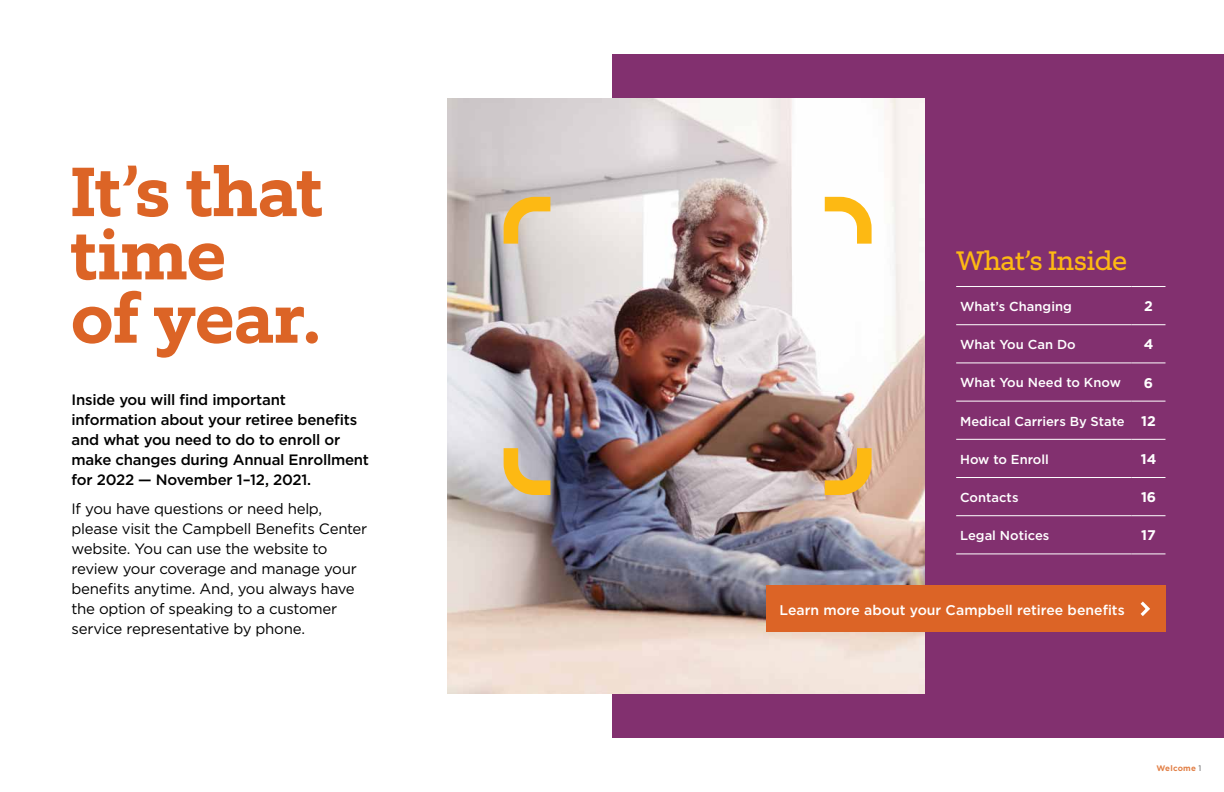
<style>
.page{position:relative;width:1224px;height:792px;background:#fff}
.page>*{position:absolute;margin:0;border:0;box-sizing:border-box;transform-origin:0 0}
.t1{font:700 70.2px/63.3px "Equip Slab";letter-spacing:-.01em;color:#dc6426}
.t2{font:27px "Equip Slab";letter-spacing:-.015em;color:#fdb913}
.t3{font:15px/20px "Gotham";letter-spacing:-.02em;color:#000}
.t4{font:500 15px/20px "Gotham";letter-spacing:-.015em;color:#000}
.t5{font:500 14px "Gotham";color:#fff}
.t6{font:700 14px "Gotham";color:#fff}
.t7{font:500 13px "Gotham";color:#fff}
.t8{font:700 8px "Gotham";letter-spacing:.03em;color:#e28047}
.s1{font-weight:700;font-size:14px}
.s2{font-weight:400;color:#58595b}
</style>
<div class="page">
<div style="left:612px;top:54px;width:612px;height:684px;background:#82306f"></div>
<img style="left:448px;top:99px;width:476px;height:594px">
<hr style="left:956px;top:286px;width:176px;height:1px;background:#fff">
<hr style="left:1132px;top:286px;width:33px;height:1px;background:#fff">
<hr style="left:956px;top:324px;width:176px;height:1px;background:#fff">
<hr style="left:1132px;top:324px;width:33px;height:1px;background:#fff">
<hr style="left:956px;top:362px;width:176px;height:1px;background:#fff">
<hr style="left:1132px;top:362px;width:33px;height:1px;background:#fff">
<hr style="left:956px;top:401px;width:176px;height:1px;background:#fff">
<hr style="left:1132px;top:401px;width:33px;height:1px;background:#fff">
<hr style="left:956px;top:439px;width:176px;height:1px;background:#fff">
<hr style="left:1132px;top:439px;width:33px;height:1px;background:#fff">
<hr style="left:956px;top:477px;width:176px;height:1px;background:#fff">
<hr style="left:1132px;top:477px;width:33px;height:1px;background:#fff">
<hr style="left:956px;top:515px;width:176px;height:1px;background:#fff">
<hr style="left:1132px;top:515px;width:33px;height:1px;background:#fff">
<hr style="left:956px;top:553px;width:176px;height:1px;background:#fff">
<hr style="left:1132px;top:553px;width:33px;height:1px;background:#fff">
<div style="left:766px;top:585px;width:400px;height:47px;background:#dc6426"></div>
<svg style="left:1140px;top:601px;width:10px;height:15px"></svg>
<svg style="left:504px;top:197px;width:46px;height:47px;background:#e8c578"></svg>
<svg style="left:825px;top:197px;width:47px;height:47px;background:#fdde94"></svg>
<svg style="left:504px;top:448px;width:46px;height:47px;background:#d6b66f"></svg>
<svg style="left:825px;top:448px;width:47px;height:47px;background:#ca9745"></svg>
<h1 class="t1" style="left:71px;top:161px;width:253px">It’s that time<br>of year.</h1>
<p class="t4" style="left:72px;top:389px;width:299px">Inside you will find important information about your retiree benefits and what you need to do to enroll or make changes during Annual Enrollment for 2022 — November 1–12, 2021.</p>
<p class="t3" style="left:72px;top:498px;width:297px">If you have questions or need help, please visit the Campbell Benefits Center website. You can use the website to review your coverage and manage your benefits anytime. And, you always have the option of speaking to a customer service representative by phone.</p>
<h2 class="t2" style="left:956px;top:244px;width:173px">What’s Inside</h2>
<p class="t7" style="left:960px;top:298px;width:113px">What’s Changing</p>
<p class="t6" style="left:1144px;top:298px;width:10px">2</p>
<p class="t7" style="left:960px;top:336px;width:117px">What You Can Do</p>
<p class="t6" style="left:1144px;top:336px;width:11px">4</p>
<p class="t7" style="left:960px;top:374px;width:162px">What You Need to Know</p>
<p class="t6" style="left:1144px;top:375px;width:11px">6</p>
<p class="t7" style="left:960px;top:413px;width:197px">Medical Carriers By State <span class="s1">12</span></p>
<p class="t7" style="left:960px;top:451px;width:90px">How to Enroll</p>
<p class="t6" style="left:1141px;top:451px;width:17px">14</p>
<p class="t7" style="left:960px;top:489px;width:60px">Contacts</p>
<p class="t6" style="left:1141px;top:489px;width:17px">16</p>
<p class="t7" style="left:960px;top:527px;width:91px">Legal Notices</p>
<p class="t6" style="left:1141px;top:527px;width:16px">17</p>
<p class="t5" style="left:780px;top:601px;width:347px">Learn more about your Campbell retiree benefits</p>
<p class="t8" style="left:1156px;top:763px;width:47px">Welcome <span class="s2">1</span></p>
</div>
